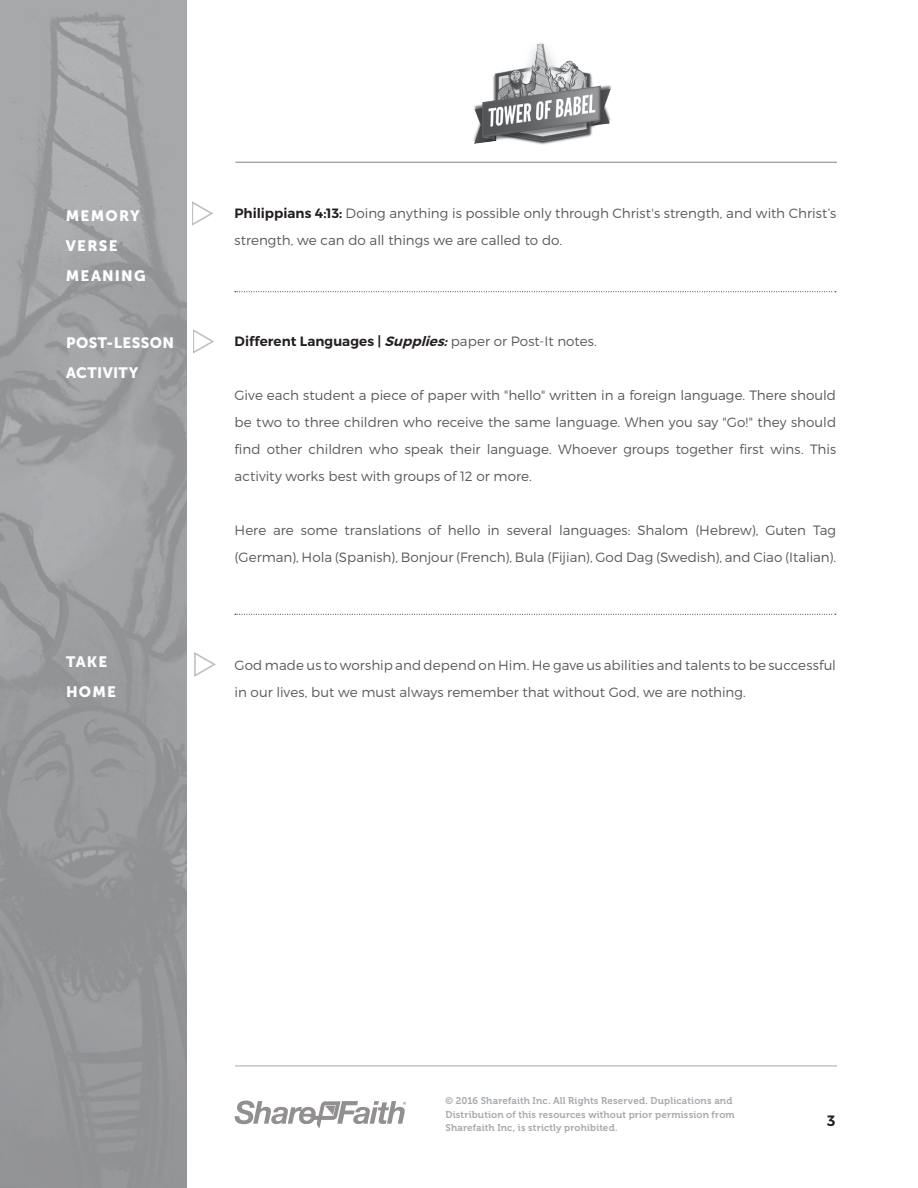
<style>
.page{position:relative;width:918px;height:1188px;background:#fff}
.page>*{position:absolute;margin:0;border:0;box-sizing:border-box;transform-origin:0 0}
.Heading{font:15px "Museo Sans 900";letter-spacing:.075em;color:#fff}
.Heading-2{font:15px "Museo Sans 900";letter-spacing:.025em;color:#fff}
.t1{font:600 15px "Montserrat";color:#231f20}
.body_paragraph{font:300 13.5px/27px "Montserrat";color:#58595b}
.Bold-First-Paragraph{font:300 13.5px/27px "Montserrat";color:#58595b}
.t2{font:9.75px/13.5px "Museo 700";letter-spacing:.015em;color:#a7a9ac}
.s1{font-weight:600;color:#231f20}
.s2{font-weight:600;font-style:italic;color:#231f20}
</style>
<div class="page">
<img style="left:0;top:0;width:187px;height:1188px">
<hr style="left:235px;top:1066px;width:602px;height:1px;background:#a7a9ac">
<svg style="left:235px;top:1101px;width:171px;height:27px"></svg>
<img style="left:473px;top:43px;width:139px;height:102px">
<hr style="left:235px;top:162px;width:602px;height:1px;background:#a7a9ac">
<svg style="left:235px;top:291px;width:601px;height:1px"></svg>
<svg style="left:235px;top:614px;width:601px;height:1px"></svg>
<p class="Heading" style="left:66px;top:207px;width:75px">MEMORY</p>
<p class="Heading" style="left:66px;top:237px;width:53px">VERSE</p>
<p class="Heading" style="left:66px;top:267px;width:81px">MEANING</p>
<p class="Heading-2" style="left:66px;top:334px;width:109px">POST-LESSON</p>
<p class="Heading-2" style="left:66px;top:364px;width:74px">ACTIVITY</p>
<p class="Heading" style="left:66px;top:653px;width:43px">TAKE</p>
<p class="Heading" style="left:66px;top:683px;width:51px">HOME</p>
<p class="Bold-First-Paragraph" style="left:235px;top:199px;width:603px"><span class="s1">Philippians 4:13:</span> Doing anything is possible only through Christ's strength, and with Christ’s strength, we can do all things we are called to do.</p>
<p class="body_paragraph" style="left:235px;top:328px;width:364px"><span class="s1">Different Languages |</span> <span class="s2">Supplies:</span>paper or Post-It notes.</p>
<p class="body_paragraph" style="left:235px;top:382px;width:603px;text-align:justify">Give each student a piece of paper with "hello" written in a foreign language. There should be two to three children who receive the same language. When you say "Go!" they should find other children who speak their language. Whoever groups together first wins. This activity works best with groups of 12 or more.</p>
<p class="body_paragraph" style="left:235px;top:517px;width:603px">Here are some translations of hello in several languages: Shalom (Hebrew), Guten Tag (German), Hola (Spanish), Bonjour (French), Bula (Fijian), God Dag (Swedish), and Ciao (Italian).</p>
<p class="body_paragraph" style="left:235px;top:652px;width:603px">God made us to worship and depend on Him. He gave us abilities and talents to be successful in our lives, but we must always remember that without God, we are nothing.</p>
<p class="t2" style="left:446px;top:1094px;width:291px">© 2016 Sharefaith Inc. All Rights Reserved. Duplications and<br>Distribution of this resources without prior permission from<br>Sharefaith Inc, is strictly prohibited.</p>
<p class="t1" style="left:827px;top:1112px;width:10px">3</p>
</div>
